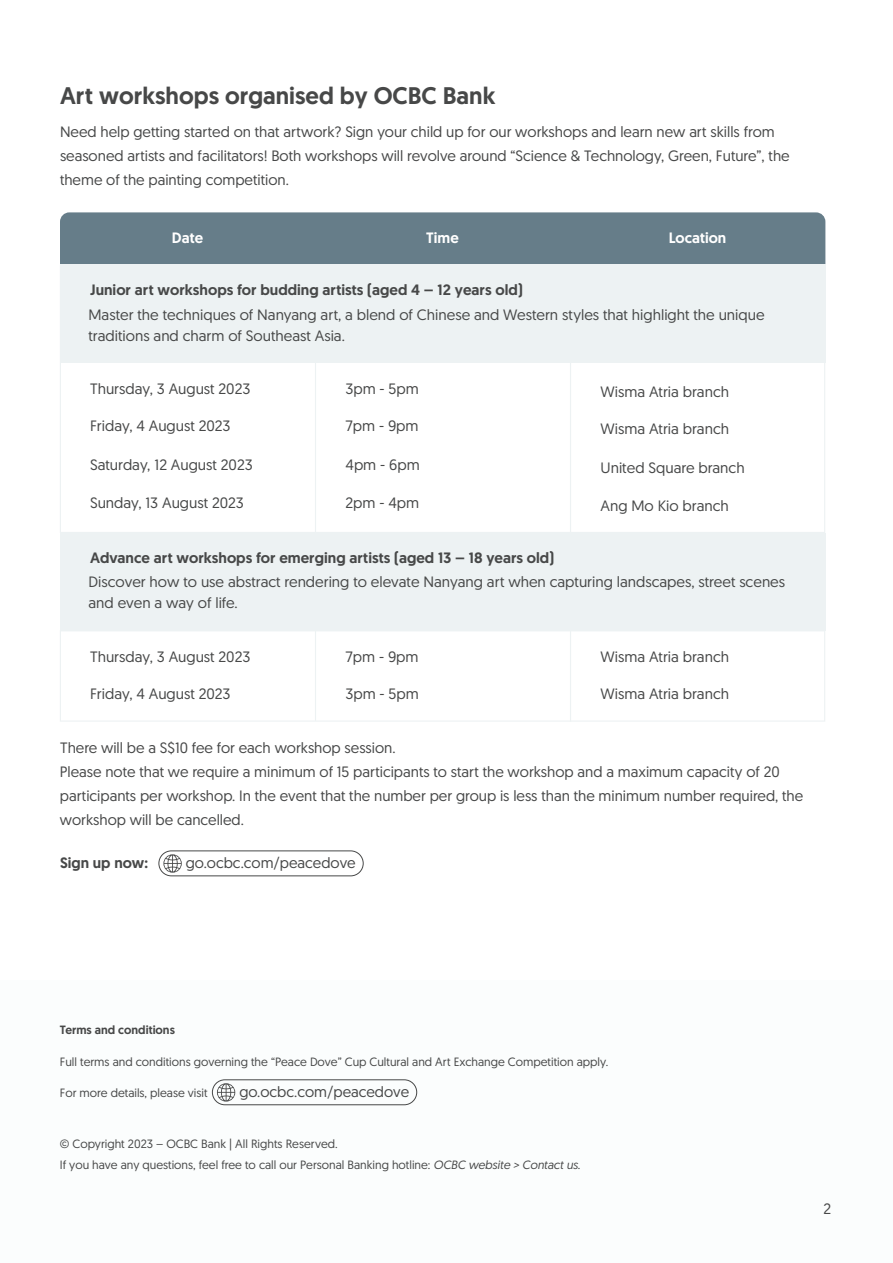
<style>
.page{position:relative;width:893px;height:1263px;background:#fff}
.page>*{position:absolute;margin:0;border:0;box-sizing:border-box;transform-origin:0 0}
.t1{font:500 24px "Geomanist";color:#474848}
.t2{font:15px/24px "Geomanist";color:#474848}
.t3{font:500 15px "Geomanist";color:#474848}
.t4{font:500 15px "Geomanist";color:#fff}
.t5{font:12px/21px "Geomanist";color:#474848}
.t6{font:500 12px "Geomanist";color:#474848}
.s1{font-style:italic}
</style>
<div class="page">
<div style="left:60px;top:212px;width:765px;height:52px;background:#667d89"></div>
<div style="left:0;top:980px;width:893px;height:283px;background:#fbfdfd"></div>
<div style="left:212px;top:1079px;width:205px;height:26px;border:1px solid #474848;border-radius:12px"></div>
<svg style="left:217px;top:1083px;width:18px;height:18px"></svg>
<svg style="left:60px;top:363px;width:765px;height:170px"></svg>
<hr style="left:315px;top:265px;width:1px;height:456px;background:#edf2f3">
<div style="left:60px;top:264px;width:765px;height:99px;background:#edf2f3"></div>
<svg style="left:60px;top:630px;width:765px;height:92px"></svg>
<div style="left:60px;top:533px;width:765px;height:97px;background:#edf2f3"></div>
<div style="left:158px;top:850px;width:206px;height:26px;border:1px solid #474848;border-radius:12px"></div>
<svg style="left:163px;top:854px;width:19px;height:19px"></svg>
<h1 class="t1" style="left:60px;top:80px;width:437px">Art workshops organised by OCBC Bank</h1>
<p class="t2" style="left:60px;top:119px;width:731px">Need help getting started on that artwork? Sign your child up for our workshops and learn new art skills from seasoned artists and facilitators! Both workshops will revolve around “Science &amp; Technology, Green, Future”, the theme of the painting competition.</p>
<p class="t4" style="left:172px;top:228px;width:33px">Date</p>
<p class="t4" style="left:426px;top:228px;width:34px">Time</p>
<p class="t3" style="left:90px;top:280px;width:434px">Junior art workshops for budding artists (aged 4 – 12 years old)</p>
<p class="t4" style="left:669px;top:228px;width:59px">Location</p>
<p class="t2" style="left:88px;top:304px;width:678px;line-height:21px">Master the techniques of Nanyang art, a blend of Chinese and Western styles that highlight the unique traditions and charm of Southeast Asia.</p>
<p class="t2" style="left:90px;top:376px;width:162px">Thursday, 3 August 2023</p>
<p class="t2" style="left:345px;top:376px;width:75px">3pm - 5pm</p>
<p class="t2" style="left:90px;top:413px;width:142px">Friday, 4 August 2023</p>
<p class="t2" style="left:345px;top:413px;width:75px">7pm - 9pm</p>
<p class="t2" style="left:90px;top:452px;width:164px">Saturday, 12 August 2023</p>
<p class="t2" style="left:345px;top:452px;width:76px">4pm - 6pm</p>
<p class="t2" style="left:90px;top:491px;width:155px">Sunday, 13 August 2023</p>
<p class="t2" style="left:345px;top:491px;width:75px">2pm - 4pm</p>
<p class="t3" style="left:90px;top:548px;width:466px">Advance art workshops for emerging artists (aged 13 – 18 years old)</p>
<p class="t2" style="left:600px;top:379px;width:130px">Wisma Atria branch</p>
<p class="t2" style="left:600px;top:416px;width:130px">Wisma Atria branch</p>
<p class="t2" style="left:600px;top:455px;width:146px">United Square branch</p>
<p class="t2" style="left:600px;top:493px;width:130px">Ang Mo Kio branch</p>
<p class="t2" style="left:88px;top:571px;width:698px;line-height:21px">Discover how to use abstract rendering to elevate Nanyang art when capturing landscapes, street scenes and even a way of life.</p>
<p class="t2" style="left:90px;top:645px;width:162px">Thursday, 3 August 2023</p>
<p class="t2" style="left:345px;top:645px;width:75px">7pm - 9pm</p>
<p class="t2" style="left:90px;top:682px;width:142px">Friday, 4 August 2023</p>
<p class="t2" style="left:345px;top:682px;width:75px">3pm - 5pm</p>
<p class="t2" style="left:60px;top:735px;width:337px">There will be a S$10 fee for each workshop session.</p>
<p class="t2" style="left:600px;top:645px;width:130px">Wisma Atria branch</p>
<p class="t2" style="left:600px;top:682px;width:130px">Wisma Atria branch</p>
<p class="t2" style="left:60px;top:759px;width:745px">Please note that we require a minimum of 15 participants to start the workshop and a maximum capacity of 20 participants per workshop. In the event that the number per group is less than the minimum number required, the workshop will be cancelled.</p>
<p class="t3" style="left:60px;top:853px;width:89px">Sign up now:</p>
<p class="t2" style="left:186px;top:850px;width:171px">go.ocbc.com/peacedove</p>
<p class="t6" style="left:60px;top:1022px;width:117px">Terms and conditions</p>
<p class="t5" style="left:60px;top:1050px;width:550px">Full terms and conditions governing the “Peace Dove” Cup Cultural and Art Exchange Competition apply.</p>
<p class="t5" style="left:60px;top:1082px;width:149px">For more details, please visit</p>
<p class="t5" style="left:60px;top:1133px;width:522px">© Copyright 2023 – OCBC Bank | All Rights Reserved.<br>If you have any questions, feel free to call our Personal Banking hotline: <span class="s1">OCBC website &gt; Contact us</span>.</p>
<p class="t2" style="left:239px;top:1079px;width:171px">go.ocbc.com/peacedove</p>
<p class="t2" style="left:823px;top:1197px;width:9px">2</p>
</div>
